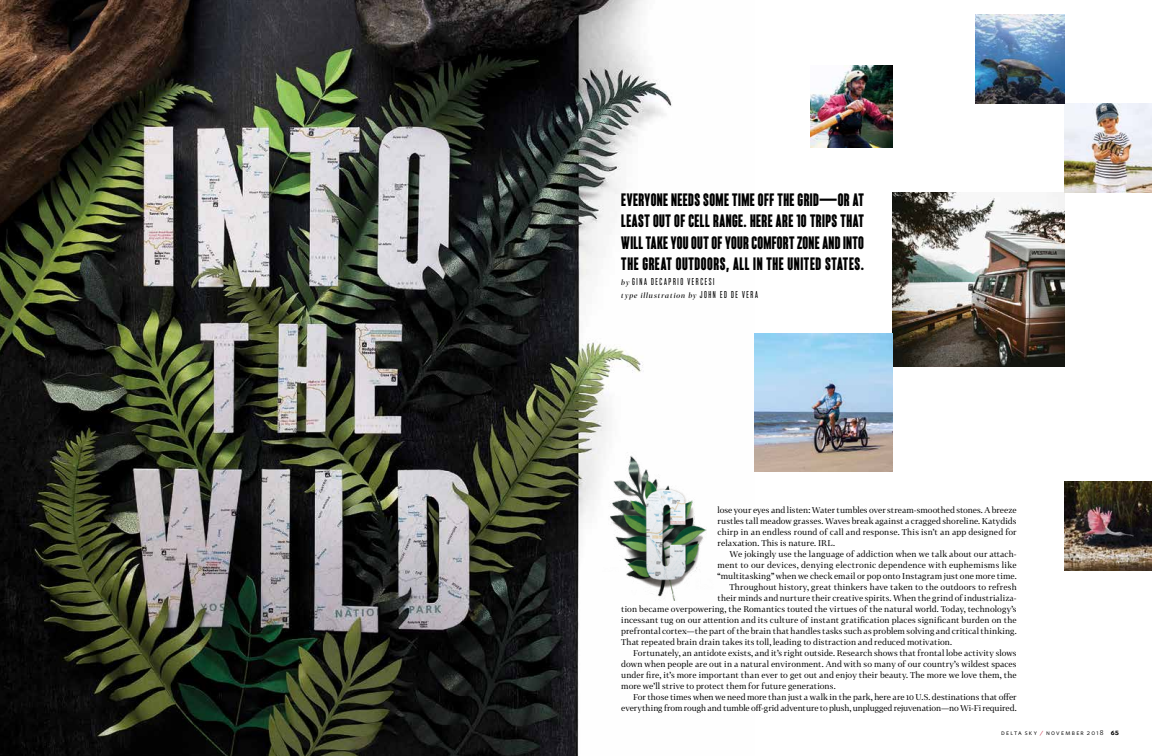
<style>
.page{position:relative;width:1152px;height:756px;background:#fff}
.page>*{position:absolute;margin:0;border:0;box-sizing:border-box;transform-origin:0 0}
.t1{font:700 18px/21.6px "Monopol";letter-spacing:.03em;color:#000;text-align:justify}
.t2{font:10px "Monopol";letter-spacing:.16em;color:#000}
.t3{font:8.2px/11px "Tabac G2";letter-spacing:.01em;color:#000;text-align:justify}
.t4{font:8.2px "Tabac G2";letter-spacing:-.01em;color:#000}
.t5{font:8.2px "Tabac G2";letter-spacing:.03em;color:#000}
.t6{font:italic 500 7px "Tabac G1";letter-spacing:.11em;color:#000}
.t7{font:7px "Whitney";letter-spacing:.18em;color:#000}
.s1{font-family:"Tabac G1";font-weight:500;font-style:italic;font-size:7px}
.s2{font-family:"Monopol";font-weight:400;font-style:normal;font-size:10px}
.s3{color:#c41230}
.s4{font-family:"Tabac Slab";font-weight:600;font-size:8px}
</style>
<div class="page">
<img style="left:0;top:0;width:755px;height:756px">
<img style="left:893px;top:192px;width:172px;height:174px">
<img style="left:755px;top:334px;width:138px;height:138px">
<img style="left:1065px;top:104px;width:87px;height:88px">
<img style="left:976px;top:15px;width:89px;height:89px">
<img style="left:1065px;top:482px;width:87px;height:88px">
<img style="left:811px;top:66px;width:82px;height:82px">
<img style="left:603px;top:451px;width:110px;height:149px">
<h1 class="t1" style="left:621px;top:188px;width:244px">EVERYONE NEEDS SOME TIME OFF THE GRID—OR AT LEAST OUT OF CELL RANGE. HERE ARE 10 TRIPS THAT WILL TAKE YOU OUT OF YOUR COMFORT ZONE AND INTO THE GREAT OUTDOORS, ALL IN THE UNITED STATES.</h1>
<p class="t2" style="left:621px;top:277px;width:95px"><span class="s1">by</span> GINA DECAPRIO VERCESI</p>
<p class="t6" style="left:621px;top:291px;width:138px">type illustration by <span class="s2">JOHN ED DE VERA</span></p>
<p class="t3" style="left:718px;top:505px;width:301px">lose your eyes and listen: Water tumbles over stream-smoothed stones. A breeze rustles tall meadow grasses. Waves break against a cragged shoreline. Katydids chirp in an endless round of call and response. This isn’t an app designed for relaxation. This is nature. IRL.</p>
<p class="t3" style="left:730px;top:549px;width:289px">We jokingly use the language of addiction when we talk about our attach-</p>
<p class="t5" style="left:718px;top:560px;width:301px">ment to our devices, denying electronic dependence with euphemisms like</p>
<p class="t3" style="left:718px;top:571px;width:301px">“multitasking” when we check email or pop onto Instagram just one more time.</p>
<p class="t3" style="left:730px;top:582px;width:289px">Throughout history, great thinkers have taken to the outdoors to refresh</p>
<p class="t3" style="left:718px;top:593px;width:301px">their minds and nurture their creative spirits. When the grind of industrializa-</p>
<p class="t3" style="left:621px;top:604px;width:397px">tion became overpowering, the Romantics touted the virtues of the natural world. Today, technology’s</p>
<p class="t3" style="left:621px;top:615px;width:397px">incessant tug on our attention and its culture of instant gratification places significant burden on the</p>
<p class="t3" style="left:621px;top:626px;width:397px">prefrontal cortex—the part of the brain that handles tasks such as problem solving and critical thinking.</p>
<p class="t3" style="left:621px;top:637px;width:332px">That repeated brain drain takes its toll, leading to distraction and reduced motivation.</p>
<p class="t3" style="left:633px;top:648px;width:385px">Fortunately, an antidote exists, and it’s right outside. Research shows that frontal lobe activity slows</p>
<p class="t3" style="left:621px;top:659px;width:397px">down when people are out in a natural environment. And with so many of our country’s wildest spaces</p>
<p class="t3" style="left:621px;top:670px;width:397px">under fire, it’s more important than ever to get out and enjoy their beauty. The more we love them, the</p>
<p class="t3" style="left:621px;top:681px;width:216px">more we’ll strive to protect them for future generations.</p>
<p class="t3" style="left:633px;top:692px;width:385px">For those times when we need more than just a walk in the park, here are 10 U.S. destinations that offer</p>
<p class="t4" style="left:621px;top:703px;width:397px">everything from rough and tumble off-grid adventure to plush, unplugged rejuvenation—no Wi-Fi required.</p>
<p class="t7" style="left:1001px;top:728px;width:119px">delta sky <span class="s3">/</span> november 2018 <span class="s4">65</span></p>
</div>
